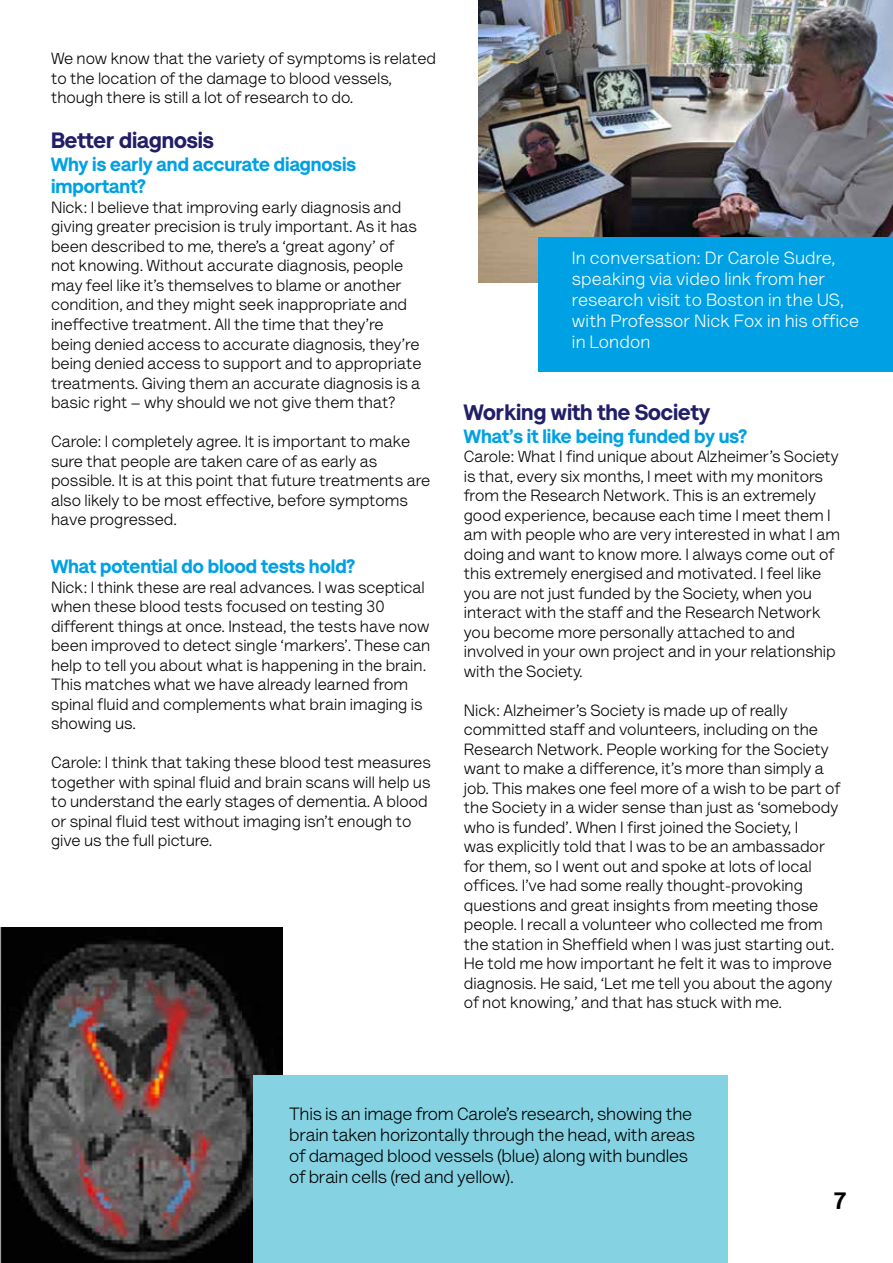
<style>
.page{position:relative;width:893px;height:1263px;background:#fff}
.page>*{position:absolute;margin:0;border:0;box-sizing:border-box;transform-origin:0 0}
.t1{font:900 24px "AS Lettera Text";color:#000}
.t2{font:900 22.5px "AS Lettera Text";color:#221e67}
.t3{font:900 19.5px/22.5px "AS Lettera Text";color:#00a1e4}
.t4{font:18px/21px "AS Lettera Text";letter-spacing:-.01em;color:#000}
.t5{font:18px/21px "AS Lettera Text";letter-spacing:.01em;color:#fff}
.t6{font:16.5px/19.5px "AS Lettera Text";color:#000}
</style>
<div class="page">
<img style="left:0;top:927px;width:282px;height:336px">
<div style="left:253px;top:1076px;width:474px;height:187px;background:#84d2e2"></div>
<img style="left:478px;top:0;width:415px;height:283px">
<div style="left:539px;top:237px;width:354px;height:135px;background:#00a1e4"></div>
<p class="t6" style="left:51px;top:48px;width:387px">We now know that the variety of symptoms is related to the location of the damage to blood vessels, though there is still a lot of research to do.</p>
<h2 class="t2" style="left:51px;top:122px;width:164px">Better diagnosis</h2>
<p class="t3" style="left:51px;top:151px;width:306px">Why is early and accurate diagnosis important?</p>
<p class="t6" style="left:51px;top:196px;width:372px">Nick: I believe that improving early diagnosis and giving greater precision is truly important. As it has been described to me, there’s a ‘great agony’ of not knowing. Without accurate diagnosis, people may feel like it’s themselves to blame or another condition, and they might seek inappropriate and ineffective treatment. All the time that they’re being denied access to accurate diagnosis, they’re being denied access to support and to appropriate treatments. Giving them an accurate diagnosis is a basic right – why should we not give them that?</p>
<p class="t6" style="left:51px;top:430px;width:381px">Carole: I completely agree. It is important to make sure that people are taken care of as early as possible. It is at this point that future treatments are also likely to be most effective, before symptoms have progressed.</p>
<p class="t3" style="left:51px;top:553px;width:305px">What potential do blood tests hold?</p>
<p class="t6" style="left:51px;top:576px;width:381px">Nick: I think these are real advances. I was sceptical when these blood tests focused on testing 30 different things at once. Instead, the tests have now been improved to detect single ‘markers’. These can help to tell you about what is happening in the brain.<br>This matches what we have already learned from spinal fluid and complements what brain imaging is showing us.</p>
<p class="t6" style="left:51px;top:751px;width:381px">Carole: I think that taking these blood test measures together with spinal fluid and brain scans will help us to understand the early stages of dementia. A blood or spinal fluid test without imaging isn’t enough to give us the full picture.</p>
<p class="t5" style="left:572px;top:246px;width:289px">In conversation: Dr Carole Sudre, speaking via video link from her research visit to Boston in the US, with Professor Nick Fox in his office in London</p>
<h2 class="t2" style="left:464px;top:394px;width:248px">Working with the Society</h2>
<p class="t3" style="left:464px;top:423px;width:285px">What’s it like being funded by us?</p>
<p class="t6" style="left:464px;top:445px;width:378px">Carole: What I find unique about Alzheimer’s Society is that, every six months, I meet with my monitors from the Research Network. This is an extremely good experience, because each time I meet them I am with people who are very interested in what I am doing and want to know more. I always come out of this extremely energised and motivated. I feel like you are not just funded by the Society, when you interact with the staff and the Research Network you become more personally attached to and involved in your own project and in your relationship with the Society.</p>
<p class="t6" style="left:464px;top:699px;width:378px">Nick: Alzheimer’s Society is made up of really committed staff and volunteers, including on the Research Network. People working for the Society want to make a difference, it’s more than simply a job. This makes one feel more of a wish to be part of the Society in a wider sense than just as ‘somebody who is funded’. When I first joined the Society, I<br>was explicitly told that I was to be an ambassador for them, so I went out and spoke at lots of local offices. I’ve had some really thought-provoking questions and great insights from meeting those people. I recall a volunteer who collected me from the station in Sheffield when I was just starting out.<br>He told me how important he felt it was to improve diagnosis. He said, ‘Let me tell you about the agony of not knowing,’ and that has stuck with me.</p>
<p class="t4" style="left:289px;top:1102px;width:407px">This is an image from Carole’s research, showing the brain taken horizontally through the head, with areas of damaged blood vessels (blue) along with bundles of brain cells (red and yellow).</p>
<h1 class="t1" style="left:833px;top:1181px;width:15px">7</h1>
</div>
